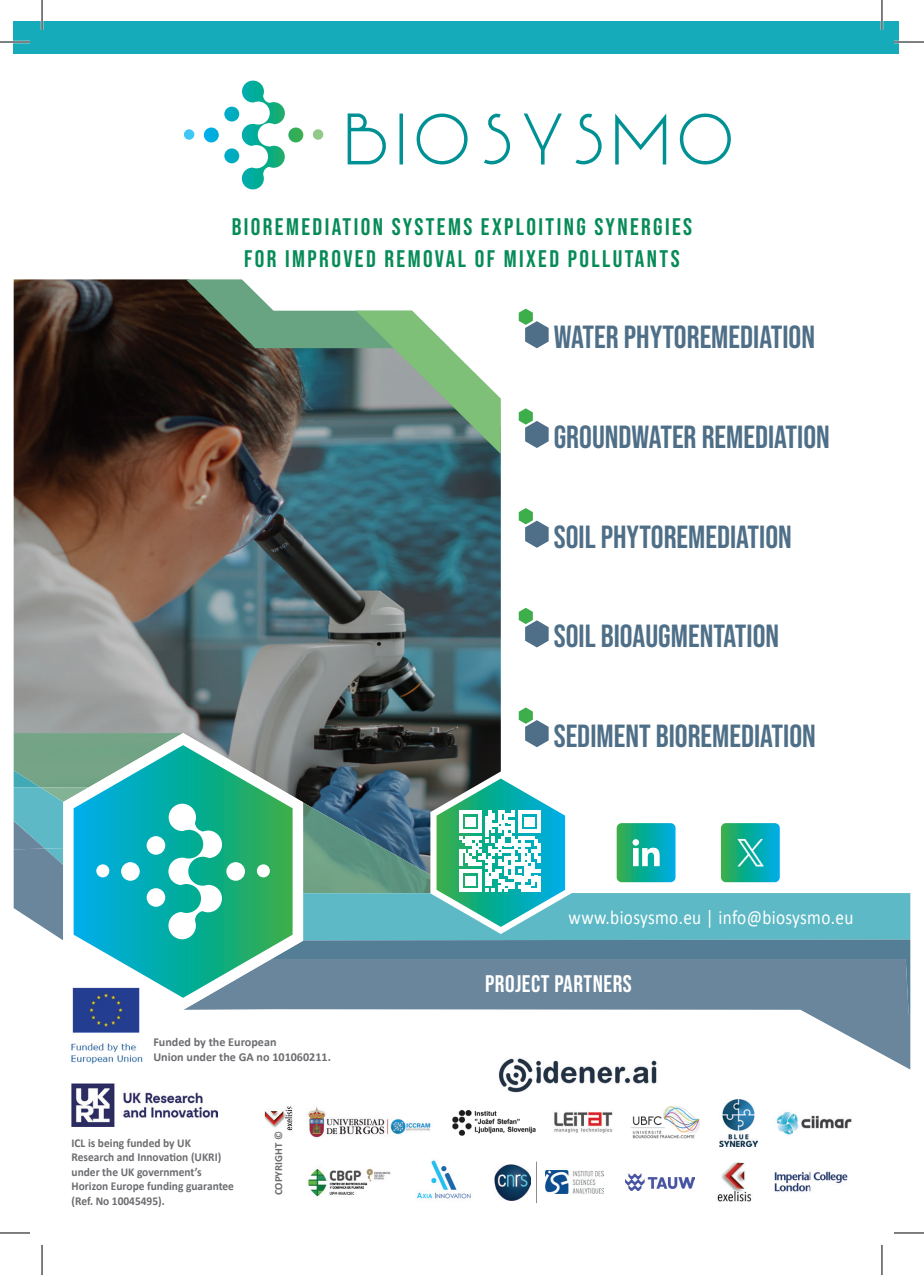
<style>
.page{position:relative;width:924px;height:1275px;background:#fff}
.page>*{position:absolute;margin:0;border:0;box-sizing:border-box;transform-origin:0 0}
.t1{font:32px "Bebas Neue";color:#4e6f87}
.t2{font:24px/32px "Bebas Neue";letter-spacing:.1em;color:#078b58;text-align:center}
.t3{font:24px "Bebas Neue";letter-spacing:.02em;color:#fff}
.t4{font:20px "Calibri";letter-spacing:.02em;color:#fff;scale:.86 1}
.t5{font:700 12.2px/14.6px "Calibri";color:#6c6d70}
.t6{font:700 12px/14.4px "Calibri";color:#6c6d70;scale:.95 1}
.t7{font:700 10.8px "Calibri";color:#6c6d70}
</style>
<div class="page">
<img style="left:14px;top:279px;width:486px;height:569px">
<svg style="left:186px;top:279px;width:314px;height:175px"></svg>
<div style="left:14px;top:733px;width:49px;height:54px;background:#74a486"></div>
<img style="left:303px;top:802px;width:96px;height:46px">
<img style="left:14px;top:770px;width:26px;height:17px">
<svg style="left:303px;top:848px;width:606px;height:91px;fill:#5cb9c5"></svg>
<img style="left:303px;top:893px;width:127px;height:1px">
<svg style="left:808px;top:1014px;width:101px;height:55px"></svg>
<svg style="left:303px;top:939px;width:606px;height:75px;background:#6b8a9f"></svg>
<svg style="left:518px;top:309px;width:30px;height:39px"></svg>
<svg style="left:518px;top:408px;width:30px;height:40px"></svg>
<svg style="left:518px;top:508px;width:30px;height:40px"></svg>
<svg style="left:518px;top:608px;width:30px;height:39px"></svg>
<svg style="left:518px;top:707px;width:30px;height:40px"></svg>
<div style="left:14px;top:21px;width:884px;height:32px;background:#16abba"></div>
<svg style="left:63px;top:733px;width:240px;height:277px"></svg>
<svg style="left:74px;top:745px;width:218px;height:252px"></svg>
<svg style="left:14px;top:787px;width:289px;height:153px"></svg>
<img style="left:68px;top:984px;width:76px;height:80px">
<svg style="left:139px;top:984px;width:5px;height:3px"></svg>
<img style="left:264px;top:1106px;width:28px;height:25px">
<svg style="left:430px;top:771px;width:141px;height:163px"></svg>
<svg style="left:616px;top:823px;width:59px;height:59px;background:#2cb6a4"></svg>
<svg style="left:720px;top:823px;width:59px;height:59px;background:#18af9a"></svg>
<img style="left:498px;top:1058px;width:159px;height:35px">
<img style="left:308px;top:1107px;width:123px;height:31px">
<img style="left:554px;top:1112px;width:59px;height:21px">
<img style="left:631px;top:1106px;width:69px;height:33px">
<img style="left:452px;top:1109px;width:84px;height:27px">
<img style="left:719px;top:1099px;width:38px;height:47px">
<img style="left:776px;top:1112px;width:76px;height:23px">
<img style="left:417px;top:1160px;width:54px;height:39px">
<img style="left:308px;top:1168px;width:83px;height:29px">
<svg style="left:719px;top:1201px;width:31px;height:1px"></svg>
<img style="left:717px;top:1162px;width:34px;height:39px">
<img style="left:625px;top:1173px;width:69px;height:17px">
<img style="left:774px;top:1171px;width:74px;height:21px">
<img style="left:494px;top:1164px;width:36px;height:36px">
<img style="left:545px;top:1170px;width:58px;height:23px">
<hr style="left:536px;top:1162px;width:1px;height:40px;background:#8a8c8f">
<svg style="left:204px;top:81px;width:99px;height:108px"></svg>
<div style="left:184px;top:129px;width:10px;height:11px;background:#40c7f4;border-radius:50%"></div>
<div style="left:313px;top:129px;width:10px;height:11px;background:#92c889;border-radius:50%"></div>
<svg style="left:347px;top:113px;width:383px;height:51px"></svg>
<img style="left:71px;top:1083px;width:146px;height:43px">
<img style="left:734px;top:837px;width:32px;height:31px">
<hr style="left:0;top:41px;width:30px;height:2px;background:#fff">
<hr style="left:893px;top:41px;width:30px;height:2px;background:#fff">
<hr style="left:41px;top:0;width:2px;height:30px;background:#fff">
<hr style="left:880px;top:0;width:2px;height:30px;background:#fff">
<hr style="left:0;top:42px;width:30px;height:1px;background:#000">
<hr style="left:893px;top:42px;width:30px;height:1px;background:#000">
<hr style="left:0;top:1232px;width:30px;height:1px;background:#000">
<hr style="left:893px;top:1232px;width:30px;height:1px;background:#000">
<hr style="left:42px;top:0;width:1px;height:30px;background:#000">
<hr style="left:42px;top:1245px;width:1px;height:30px;background:#000">
<hr style="left:881px;top:0;width:1px;height:30px;background:#000">
<hr style="left:881px;top:1245px;width:1px;height:30px;background:#000">
<h2 class="t2" style="left:232px;top:210px;width:462px">BIOREMEDIATION SYSTEMS EXPLOITING SYNERGIES<br>FOR IMPROVED REMOVAL OF MIXED POLLUTANTS</h2>
<h1 class="t1" style="left:553px;top:319px;width:262px">WATER PHYTOREMEDIATION</h1>
<h1 class="t1" style="left:553px;top:419px;width:277px">GROUNDWATER REMEDIATION</h1>
<h1 class="t1" style="left:553px;top:518px;width:239px">SOIL PHYTOREMEDIATION</h1>
<h1 class="t1" style="left:553px;top:618px;width:227px">SOIL BIOAUGMENTATION</h1>
<h1 class="t1" style="left:553px;top:718px;width:263px">SEDIMENT BIOREMEDIATION</h1>
<h3 class="t4" style="left:568px;top:905px;width:332px">www.biosysmo.eu | info@biosysmo.eu</h3>
<p class="t5" style="left:153px;top:1034px;width:179px">Funded by the European<br>Union under the GA no 101060211.</p>
<p class="t6" style="left:71px;top:1135px;width:172px">ICL is being funded by UK<br>Research and Innovation (UKRI) under the UK government’s<br>Horizon Europe funding guarantee (Ref. No 10045495).</p>
<p class="t7" style="left:271px;top:1195px;width:65px;rotate:-90deg">COPYRIGHT ©</p>
<h2 class="t3" style="left:485px;top:970px;width:148px">PROJECT PARTNERS</h2>
</div>
